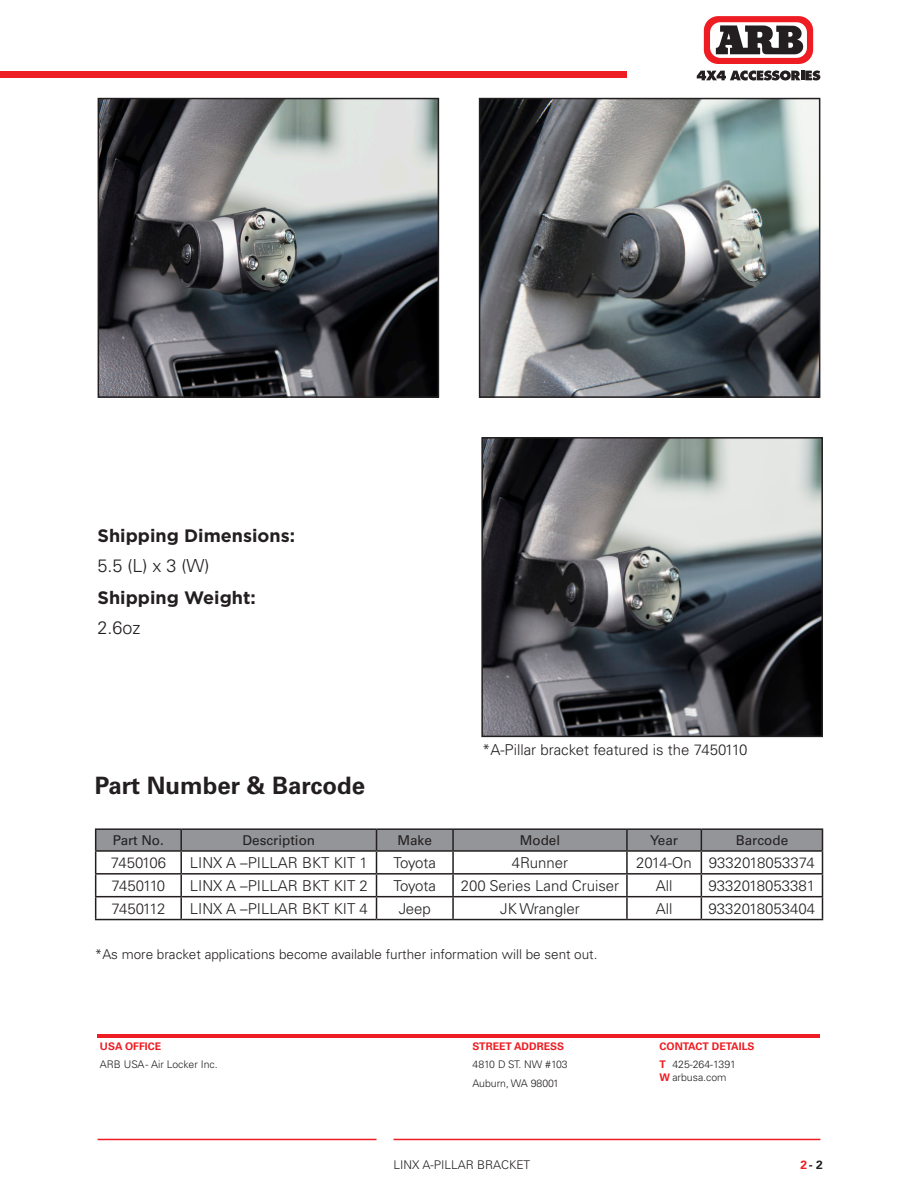
<style>
.page{position:relative;width:918px;height:1188px;background:#fff}
.page>*{position:absolute;margin:0;border:0;box-sizing:border-box;transform-origin:0 0}
.t1{font:700 24px "Univers LT Pro 65";color:#231f20}
.t2{font:700 18px "Gotham";color:#231f20}
.t3{font:300 18px "Univers LT Pro 45";color:#231f20}
.t4{font:300 15px "Univers LT Pro 45";color:#231f20}
.t5{font:300 15px "Univers LT Pro 45";letter-spacing:-.02em;color:#231f20}
.t6{font:300 15px "Univers LT Pro 45";letter-spacing:-.06em;color:#231f20}
.t7{font:300 15px "Univers LT Pro 45";letter-spacing:-.045em;color:#231f20}
.t8{font:300 13.5px "Univers LT Pro 45";color:#231f20}
.t9{font:13.5px "Univers LT Pro 55 Roman";color:#231f20}
.t10{font:300 12px "Univers LT Pro 45";color:#231f20}
.t11{font:700 12px "Univers LT Pro 65";color:#231f20}
.t12{font:300 10.5px "Univers LT Pro 45";color:#231f20}
.t13{font:700 10.5px/18.6px "Univers LT Pro 65";color:#ee1d23}
.s1{font-family:"Univers LT Pro 45";font-weight:300;color:#231f20}
.s2{font-family:"Univers LT Pro 65";font-weight:700;color:#ee1d23}
.s3{color:#ee1d23}
</style>
<div class="page">
<hr style="left:95px;top:828px;width:86px;height:2px;background:#231f20">
<hr style="left:181px;top:828px;width:196px;height:2px;background:#231f20">
<hr style="left:377px;top:828px;width:76px;height:2px;background:#231f20">
<hr style="left:453px;top:828px;width:174px;height:2px;background:#231f20">
<hr style="left:627px;top:828px;width:74px;height:2px;background:#231f20">
<hr style="left:701px;top:828px;width:122px;height:2px;background:#231f20">
<svg style="left:95px;top:829px;width:728px;height:90px"></svg>
<hr style="left:95px;top:919px;width:86px;height:1px;background:#231f20">
<hr style="left:181px;top:919px;width:196px;height:1px;background:#231f20">
<hr style="left:377px;top:919px;width:76px;height:1px;background:#231f20">
<hr style="left:453px;top:919px;width:174px;height:1px;background:#231f20">
<hr style="left:627px;top:919px;width:74px;height:1px;background:#231f20">
<hr style="left:701px;top:919px;width:122px;height:1px;background:#231f20">
<hr style="left:97px;top:1034px;width:723px;height:4px;background:#ee1d23">
<hr style="left:98px;top:1139px;width:279px;height:1px;background:#ee1d23">
<hr style="left:394px;top:1139px;width:426px;height:1px;background:#ee1d23">
<div style="left:703px;top:15px;width:111px;height:50px;background:#ee1d23;border-radius:15px"></div>
<div style="left:702px;top:15px;width:113px;height:50px;border:1px solid #fff;border-radius:15px"></div>
<svg style="left:710px;top:22px;width:97px;height:36px"></svg>
<svg style="left:716px;top:25px;width:88px;height:29px"></svg>
<svg style="left:697px;top:70px;width:123px;height:10px"></svg>
<div style="left:0;top:71px;width:627px;height:7px;background:#ee1d23"></div>
<img style="left:101px;top:101px;width:335px;height:294px">
<div style="left:98px;top:98px;width:341px;height:300px;border:2px solid #231f20"></div>
<img style="left:482px;top:101px;width:335px;height:294px">
<div style="left:479px;top:98px;width:341px;height:300px;border:2px solid #231f20"></div>
<img style="left:484px;top:440px;width:336px;height:294px">
<div style="left:481px;top:437px;width:342px;height:300px;border:2px solid #231f20"></div>
<p class="t2" style="left:98px;top:524px;width:199px">Shipping Dimensions:</p>
<p class="t3" style="left:98px;top:555px;width:114px">5.5 (L) x 3 (W)</p>
<p class="t2" style="left:98px;top:586px;width:160px">Shipping Weight:</p>
<p class="t3" style="left:98px;top:617px;width:45px">2.6oz</p>
<p class="t1" style="left:95px;top:771px;width:272px">Part Number &amp; Barcode</p>
<p class="t4" style="left:482px;top:740px;width:267px">*A-Pillar bracket featured is the 7450110</p>
<p class="t9" style="left:113px;top:832px;width:53px">Part No.</p>
<p class="t9" style="left:242px;top:832px;width:74px">Description</p>
<p class="t9" style="left:397px;top:832px;width:36px">Make</p>
<p class="t9" style="left:520px;top:832px;width:42px">Model</p>
<p class="t9" style="left:650px;top:832px;width:29px">Year</p>
<p class="t9" style="left:736px;top:832px;width:54px">Barcode</p>
<p class="t5" style="left:111px;top:853px;width:57px">7450106</p>
<p class="t4" style="left:190px;top:853px;width:180px">LINX A –PILLAR BKT KIT 1</p>
<p class="t4" style="left:393px;top:853px;width:44px">Toyota</p>
<p class="t4" style="left:512px;top:853px;width:58px">4Runner</p>
<p class="t4" style="left:636px;top:853px;width:57px">2014-On</p>
<p class="t4" style="left:709px;top:853px;width:108px">9332018053374</p>
<p class="t6" style="left:112px;top:876px;width:55px">7450110</p>
<p class="t4" style="left:190px;top:876px;width:180px">LINX A –PILLAR BKT KIT 2</p>
<p class="t4" style="left:393px;top:876px;width:44px">Toyota</p>
<p class="t4" style="left:461px;top:876px;width:160px">200 Series Land Cruiser</p>
<p class="t4" style="left:656px;top:876px;width:18px">All</p>
<p class="t4" style="left:709px;top:876px;width:108px">9332018053381</p>
<p class="t7" style="left:111px;top:899px;width:56px">7450112</p>
<p class="t4" style="left:190px;top:899px;width:180px">LINX A –PILLAR BKT KIT 4</p>
<p class="t4" style="left:399px;top:899px;width:34px">Jeep</p>
<p class="t4" style="left:500px;top:899px;width:81px">JK Wrangler</p>
<p class="t4" style="left:656px;top:899px;width:18px">All</p>
<p class="t4" style="left:709px;top:899px;width:108px">9332018053404</p>
<p class="t8" style="left:95px;top:946px;width:504px">*As more bracket applications become available further information will be sent out.</p>
<p class="t13" style="left:100px;top:1037px;width:63px">USA OFFICE</p>
<p class="t12" style="left:100px;top:1058px;width:119px">ARB USA - Air Locker Inc.</p>
<p class="t13" style="left:473px;top:1037px;width:93px">STREET ADDRESS</p>
<p class="t12" style="left:473px;top:1058px;width:97px">4810 D ST. NW #103</p>
<p class="t12" style="left:473px;top:1077px;width:88px">Auburn, WA 98001</p>
<p class="t13" style="left:660px;top:1037px;width:96px">CONTACT DETAILS<br>T <span class="s1">425-264-1391</span></p>
<p class="t12" style="left:660px;top:1071px;width:69px"><span class="s2">W</span> arbusa.com</p>
<p class="t10" style="left:394px;top:1158px;width:138px">LINX A-PILLAR BRACKET</p>
<p class="t11" style="left:800px;top:1158px;width:24px"><span class="s3">2</span> - 2</p>
</div>
